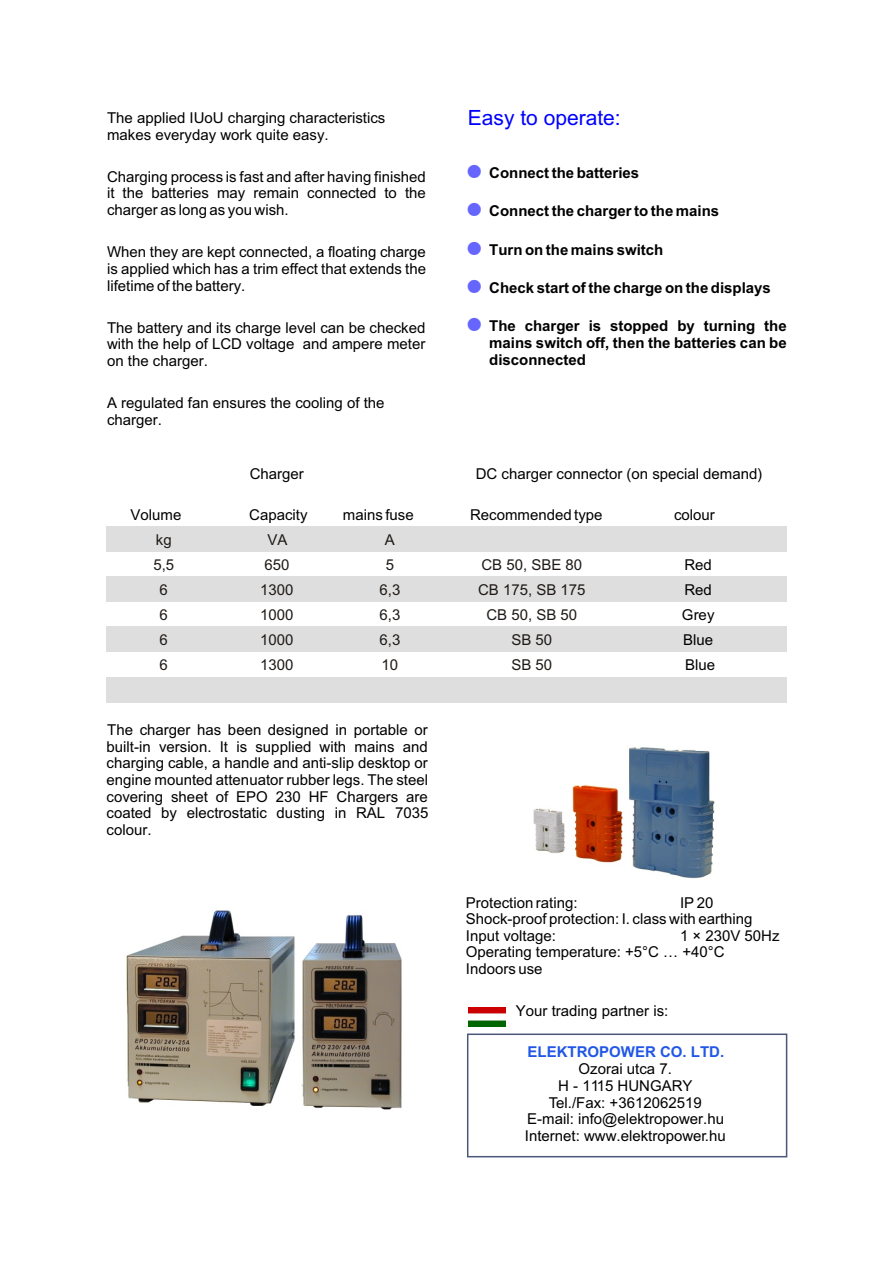
<style>
.page{position:relative;width:894px;height:1263px;background:#fff}
.page>*{position:absolute;margin:0;border:0;box-sizing:border-box;transform-origin:0 0}
.t1{font:21px "Arial";color:#00f}
.t2{font:15px/16.6px "Arial HU";color:#000}
.t3{font:700 15px/16.8px "Arial";color:#000;text-align:justify}
.t4{font:15px/16.8px "Arial";color:#000;text-align:center}
.t5{font:15px "Arial HU";color:#1f1a17}
.t6{font:700 15px "Arial";color:#2157e6}
</style>
<div class="page">
<div style="left:106px;top:577px;width:681px;height:25px;background:#dedede"></div>
<div style="left:106px;top:627px;width:681px;height:25px;background:#dedede"></div>
<div style="left:106px;top:677px;width:681px;height:25px;background:#dedede"></div>
<div style="left:106px;top:526px;width:681px;height:25px;background:#dedede"></div>
<img style="left:126px;top:910px;width:276px;height:200px">
<img style="left:533px;top:747px;width:182px;height:132px">
<div style="left:467px;top:1034px;width:320px;height:123px;border:2px solid #4a5778"></div>
<img style="left:469px;top:1008px;width:36px;height:18px">
<p class="t2" style="left:107px;top:111px;width:280px">The applied IUoU charging characteristics makes everyday work quite easy.</p>
<p class="t2" style="left:107px;top:170px;width:320px;text-align:justify">Charging process is fast and after having finished it the batteries may remain connected to the charger as long as you wish.</p>
<p class="t2" style="left:107px;top:245px;width:321px;text-align:justify">When they are kept connected, a floating charge is applied which has a trim effect that extends the lifetime of the battery.</p>
<p class="t2" style="left:107px;top:321px;width:320px;text-align:justify">The battery and its charge level can be checked with the help of LCD voltage and ampere meter on the charger.</p>
<p class="t2" style="left:107px;top:396px;width:279px">A regulated fan ensures the cooling of the charger.</p>
<h1 class="t1" style="left:468px;top:109px;width:154px">Easy to operate:</h1>
<p class="t3" style="left:489px;top:166px;width:152px">Connect the batteries</p>
<p class="t3" style="left:489px;top:204px;width:232px">Connect the charger to the mains</p>
<p class="t3" style="left:489px;top:242px;width:176px">Turn on the mains switch</p>
<p class="t3" style="left:489px;top:281px;width:283px">Check start of the charge on the displays</p>
<p class="t3" style="left:489px;top:319px;width:299px">The charger is stopped by turning the mains switch off, then the batteries can be disconnected</p>
<p class="t2" style="left:250px;top:467px;width:56px">Charger</p>
<p class="t2" style="left:476px;top:467px;width:288px">DC charger connector (on special demand)</p>
<p class="t2" style="left:131px;top:508px;width:52px">Volume</p>
<p class="t2" style="left:249px;top:508px;width:60px">Capacity</p>
<p class="t2" style="left:343px;top:508px;width:72px">mains fuse</p>
<p class="t2" style="left:470px;top:508px;width:134px">Recommended type</p>
<p class="t2" style="left:674px;top:508px;width:42px">colour</p>
<p class="t2" style="left:682px;top:554px;width:35px;line-height:24.9px">Red<br>Red<br>Grey<br>Blue<br>Blue</p>
<p class="t5" style="left:156px;top:534px;width:17px">kg</p>
<p class="t5" style="left:267px;top:534px;width:22px">VA</p>
<p class="t5" style="left:385px;top:534px;width:12px">A</p>
<p class="t5" style="left:153px;top:559px;width:22px">5,5</p>
<p class="t5" style="left:264px;top:559px;width:27px">650</p>
<p class="t5" style="left:386px;top:559px;width:10px">5</p>
<p class="t5" style="left:481px;top:559px;width:102px">CB 50, SBE 80</p>
<p class="t5" style="left:160px;top:584px;width:10px">6</p>
<p class="t5" style="left:260px;top:584px;width:35px">1300</p>
<p class="t5" style="left:380px;top:584px;width:22px">6,3</p>
<p class="t5" style="left:478px;top:584px;width:109px">CB 175, SB 175</p>
<p class="t5" style="left:160px;top:609px;width:10px">6</p>
<p class="t5" style="left:260px;top:609px;width:35px">1000</p>
<p class="t5" style="left:380px;top:609px;width:22px">6,3</p>
<p class="t5" style="left:486px;top:609px;width:92px">CB 50, SB 50</p>
<p class="t5" style="left:160px;top:634px;width:10px">6</p>
<p class="t5" style="left:260px;top:634px;width:35px">1000</p>
<p class="t5" style="left:380px;top:634px;width:22px">6,3</p>
<p class="t5" style="left:511px;top:634px;width:42px">SB 50</p>
<p class="t5" style="left:160px;top:659px;width:10px">6</p>
<p class="t5" style="left:260px;top:659px;width:35px">1300</p>
<p class="t5" style="left:382px;top:659px;width:18px">10</p>
<p class="t5" style="left:511px;top:659px;width:42px">SB 50</p>
<p class="t2" style="left:107px;top:723px;width:323px;text-align:justify">The charger has been designed in portable or built-in version. It is supplied with mains and charging cable, a handle and anti-slip desktop or engine mounted attenuator rubber legs. The steel covering sheet of EPO 230 HF Chargers are coated by electrostatic dusting in RAL 7035 colour.</p>
<p class="t2" style="left:466px;top:895px;width:288px;text-indent:214px">IP 20<br>Shock-proof protection: I. class with earthing<br>Input voltage:</p>
<p class="t2" style="left:466px;top:895px;width:113px">Protection rating:</p>
<p class="t2" style="left:466px;top:929px;width:315px;text-indent:214px">1 × 230V 50Hz<br>Operating temperature: +5°C … +40°C<br>Indoors use</p>
<p class="t2" style="left:516px;top:1003px;width:154px">Your trading partner is:</p>
<p class="t6" style="left:528px;top:1046px;width:198px">ELEKTROPOWER CO. LTD.</p>
<p class="t4" style="left:525px;top:1062px;width:202px">Ozorai utca 7.<br>H - 1115 HUNGARY<br>Tel./Fax: +3612062519<br>E-mail: info@elektropower.hu<br>Internet: www.elektropower.hu</p>
</div>
